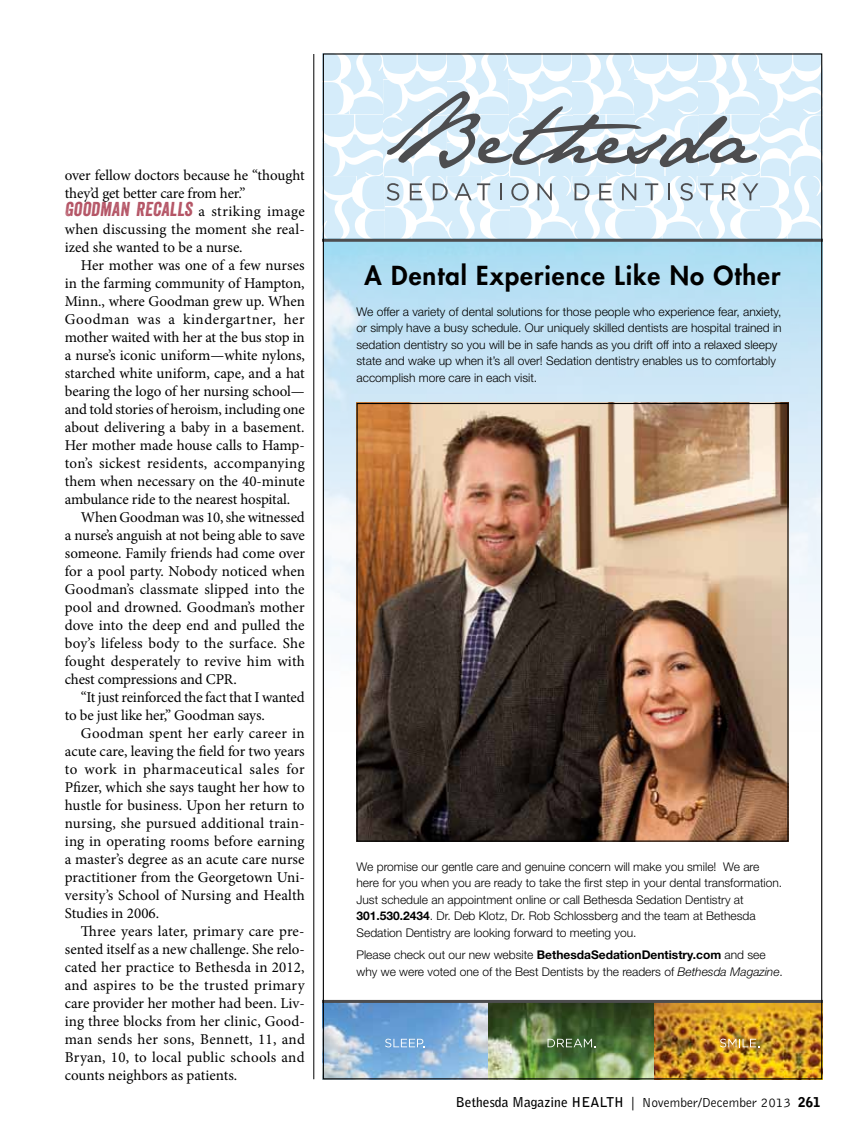
<style>
.page{position:relative;width:864px;height:1134px;background:#fff}
.page>*{position:absolute;margin:0;border:0;box-sizing:border-box;transform-origin:0 0}
.t1{font:800 25.5px "Futura";letter-spacing:.04em;color:#000}
.t2{font:italic 19.5px "Veneer";letter-spacing:.015em;color:#b45465}
.t3{font:15px/18px "Minion Pro";color:#000}
.t4{font:15px "Minion Pro";letter-spacing:.035em;color:#000}
.t5{font:15px "Minion Pro";letter-spacing:.025em;color:#000}
.t6{font:15px "Minion Pro";letter-spacing:.02em;color:#000}
.t7{font:700 13.5px "Bell Gothic Std";color:#000}
.t8{font:300 12px/16.5px "Helvetica Neue";color:#000}
.s1{font-family:"Minion Pro";font-style:normal;font-size:15px;color:#000}
.s2{font-weight:700}
.s3{font-style:italic}
.s4{font-weight:300}
.s5{font-weight:900}
</style>
<div class="page">
<img style="left:325px;top:242px;width:495px;height:496px">
<hr style="left:323px;top:239px;width:499px;height:3px;background:#4d4d4f">
<svg style="left:325px;top:55px;width:495px;height:184px"></svg>
<img style="left:488px;top:1003px;width:167px;height:74px">
<img style="left:655px;top:1003px;width:165px;height:74px">
<img style="left:325px;top:1003px;width:163px;height:74px">
<svg style="left:385px;top:1039px;width:40px;height:8px"></svg>
<svg style="left:548px;top:1039px;width:48px;height:8px"></svg>
<svg style="left:720px;top:1039px;width:39px;height:8px"></svg>
<hr style="left:323px;top:1000px;width:499px;height:3px;background:#4d4d4f">
<img style="left:359px;top:405px;width:428px;height:435px">
<hr style="left:314px;top:54px;width:1px;height:1025px;background:#000">
<p class="t3" style="left:65px;top:166px;width:242px">over fellow doctors because he “thought they’d get better care from her.”</p>
<h2 class="t2" style="left:65px;top:197px;width:242px">GOODMAN RECALLS <span class="s1">a striking image</span></h2>
<p class="t3" style="left:65px;top:220px;width:241px">when discussing the moment she real&shy;ized she wanted to be a nurse.</p>
<p class="t3" style="left:81px;top:256px;width:225px">Her mother was one of a few nurses</p>
<p class="t3" style="left:65px;top:274px;width:241px">in the farming community of Hampton,</p>
<p class="t3" style="left:65px;top:292px;width:242px">Minn., where Goodman grew up. When</p>
<p class="t4" style="left:65px;top:309px;width:241px">Goodman was a kindergartner, her</p>
<p class="t3" style="left:65px;top:328px;width:241px">mother waited with her at the bus stop in</p>
<p class="t3" style="left:65px;top:346px;width:242px">a nurse’s iconic uniform—white nylons,</p>
<p class="t3" style="left:65px;top:364px;width:242px">starched white uniform, cape, and a hat</p>
<p class="t3" style="left:65px;top:382px;width:241px">bearing the logo of her nursing school—</p>
<p class="t3" style="left:65px;top:400px;width:241px">and told stories of heroism, including one</p>
<p class="t3" style="left:65px;top:418px;width:241px">about delivering a baby in a basement.</p>
<p class="t3" style="left:65px;top:436px;width:241px">Her mother made house calls to Hamp-</p>
<p class="t5" style="left:65px;top:453px;width:241px">ton’s sickest residents, accompanying</p>
<p class="t3" style="left:65px;top:472px;width:241px">them when necessary on the 40-minute</p>
<p class="t3" style="left:65px;top:490px;width:227px">ambulance ride to the nearest hospital.</p>
<p class="t3" style="left:81px;top:508px;width:225px">When Goodman was 10, she witnessed</p>
<p class="t3" style="left:65px;top:526px;width:241px">a nurse’s anguish at not being able to save</p>
<p class="t3" style="left:65px;top:544px;width:242px">someone. Family friends had come over</p>
<p class="t3" style="left:65px;top:562px;width:242px">for a pool party. Nobody noticed when</p>
<p class="t3" style="left:65px;top:580px;width:241px">Goodman’s classmate slipped into the</p>
<p class="t3" style="left:65px;top:598px;width:241px">pool and drowned. Goodman’s mother</p>
<p class="t3" style="left:65px;top:616px;width:241px">dove into the deep end and pulled the</p>
<p class="t3" style="left:65px;top:634px;width:242px">boy’s lifeless body to the surface. She</p>
<p class="t3" style="left:65px;top:652px;width:242px">fought desperately to revive him with</p>
<p class="t3" style="left:65px;top:670px;width:173px">chest compressions and CPR.</p>
<p class="t3" style="left:81px;top:688px;width:225px">“It just reinforced the fact that I wanted</p>
<p class="t3" style="left:65px;top:706px;width:202px">to be just like her,” Goodman says.</p>
<p class="t6" style="left:81px;top:723px;width:225px">Goodman spent her early career in</p>
<p class="t3" style="left:65px;top:742px;width:242px">acute care, leaving the field for two years</p>
<p class="t4" style="left:65px;top:759px;width:241px">to work in pharmaceutical sales for</p>
<p class="t3" style="left:65px;top:778px;width:241px">Pfizer, which she says taught her how to</p>
<p class="t3" style="left:65px;top:796px;width:241px">hustle for business. Upon her return to</p>
<p class="t3" style="left:65px;top:814px;width:241px">nursing, she pursued additional train-</p>
<p class="t3" style="left:65px;top:832px;width:241px">ing in operating rooms before earning</p>
<p class="t3" style="left:65px;top:850px;width:241px">a master’s degree as an acute care nurse</p>
<p class="t3" style="left:65px;top:868px;width:242px">practitioner from the Georgetown Uni-</p>
<p class="t3" style="left:65px;top:886px;width:242px">versity’s School of Nursing and Health</p>
<p class="t3" style="left:65px;top:904px;width:96px">Studies in 2006.</p>
<p class="t3" style="left:81px;top:922px;width:225px">Three years later, primary care pre-</p>
<p class="t3" style="left:65px;top:940px;width:241px">sented itself as a new challenge. She relo-</p>
<p class="t3" style="left:65px;top:958px;width:241px">cated her practice to Bethesda in 2012,</p>
<p class="t3" style="left:65px;top:976px;width:242px">and aspires to be the trusted primary</p>
<p class="t3" style="left:65px;top:994px;width:241px">care provider her mother had been. Liv-</p>
<p class="t3" style="left:65px;top:1012px;width:242px">ing three blocks from her clinic, Good-</p>
<p class="t3" style="left:65px;top:1030px;width:242px">man sends her sons, Bennett, 11, and</p>
<p class="t3" style="left:65px;top:1048px;width:241px">Bryan, 10, to local public schools and</p>
<p class="t3" style="left:65px;top:1066px;width:174px">counts neighbors as patients.</p>
<h1 class="t1" style="left:365px;top:259px;width:417px">A Dental Experience Like No Other</h1>
<p class="t8" style="left:357px;top:303px;width:427px">We offer a variety of dental solutions for those people who experience fear, anxiety, or simply have a busy schedule. Our uniquely skilled dentists are hospital trained in sedation dentistry so you will be in safe hands as you drift off into a relaxed sleepy state and wake up when it’s all over! Sedation dentistry enables us to comfortably accomplish more care in each visit.</p>
<p class="t8" style="left:357px;top:858px;width:427px">We promise our gentle care and genuine concern will make you smile! We are here for you when you are ready to take the first step in your dental transformation.<br>Just schedule an appointment online or call Bethesda Sedation Dentistry at <span class="s2">301.530.2434</span>. Dr. Deb Klotz, Dr. Rob Schlossberg and the team at Bethesda Sedation Dentistry are looking forward to meeting you.</p>
<p class="t8" style="left:357px;top:946px;width:428px">Please check out our new website <span class="s2">BethesdaSedationDentistry.com</span> and see why we were voted one of the Best Dentists by the readers of <span class="s3">Bethesda Magazine</span>.</p>
<p class="t7" style="left:456px;top:1094px;width:366px">Bethesda Magazine HEALTH <span class="s4">| November/December 2013</span> <span class="s5">261</span></p>
</div>
